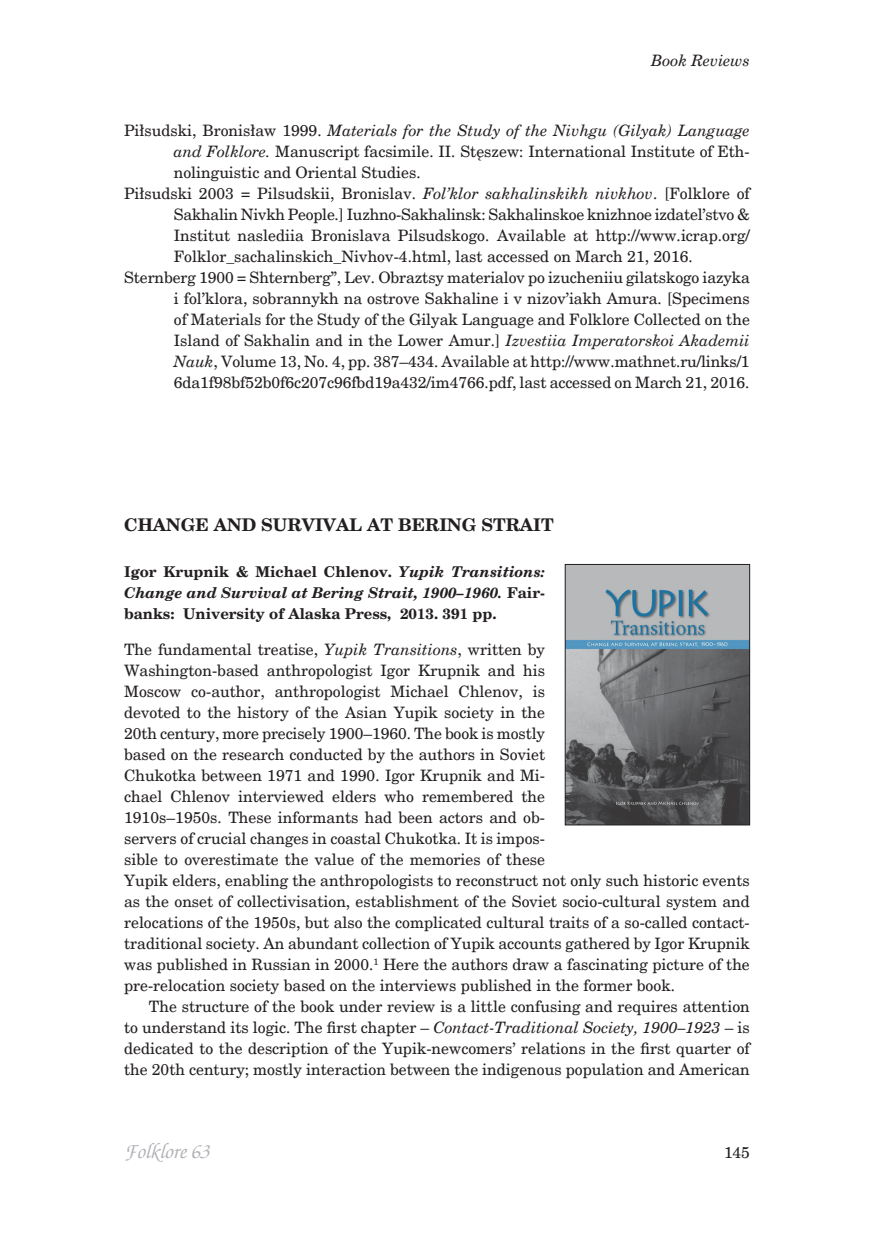
<style>
.page{position:relative;width:874px;height:1241px;background:#fff}
.page>*{position:absolute;margin:0;border:0;box-sizing:border-box;transform-origin:0 0}
.t1{font:italic 500 21px "Zapf Chancery";color:#b2b3b7}
.Heading_2{font:700 17.5px "New Century Schlbk";color:#231f20}
.UudisFirst{font:15.75px/21px "New Century Schlbk";color:#231f20}
.Kirjandus{font:15.75px/21px "New Century Schlbk";color:#231f20;text-align:justify}
.uudis{font:15.75px/21px "New Century Schlbk";color:#231f20;text-align:justify}
.t2{font:italic 15.75px "New Century Schlbk";color:#231f20}
.UudisFirstBold{font:700 14.88px/21px "New Century Schlbk";color:#231f20;text-align:justify}
.s1{font-style:italic}
</style>
<div class="page">
<img style="left:566px;top:566px;width:181px;height:257px">
<div style="left:564px;top:564px;width:185px;height:261px;border:1px solid #231f20"></div>
<p class="t2" style="left:651px;top:51px;width:100px">Book Reviews</p>
<p class="Kirjandus" style="left:174px;top:120px;width:577px;text-indent:-50px">Piłsudski, Bronisław 1999. <span class="s1">Materials for the Study of the Nivhgu (Gilyak) Language and Folklore.</span> Manuscript facsimile. II. Stęszew: International Institute of Eth&shy;nolinguistic and Oriental Studies.</p>
<p class="Kirjandus" style="left:174px;top:183px;width:577px;text-indent:-50px">Piłsudski 2003 = Pilsudskii, Bronislav. <span class="s1">Fol’klor sakhalinskikh nivkhov</span>. [Folklore of Sakhalin Nivkh People.] Iuzhno-Sakhalinsk: Sakhalinskoe knizhnoe izdatel’stvo &amp; Institut naslediia Bronislava Pilsudskogo. Available at http://www.icrap.org/ Folklor_sachalinskich_Nivhov-4.html, last accessed on March 21, 2016.</p>
<p class="Kirjandus" style="left:174px;top:267px;width:577px;text-indent:-50px">Sternberg 1900 = Shternberg”, Lev. Obraztsy materialov po izucheniiu gilatskogo iazyka i fol’klora, sobrannykh na ostrove Sakhaline i v nizov’iakh Amura. [Specimens of Materials for the Study of the Gilyak Language and Folklore Collected on the Island of Sakhalin and in the Lower Amur.] <span class="s1">Izvestiia Imperatorskoi Akademii Nauk</span>, Volume 13, No. 4, pp. 387–434. Available at http://www.mathnet.ru/links/1<br>6da1f98bf52b0f6c207c96fbd19a432/im4766.pdf, last accessed on March 21, 2016.</p>
<p class="Heading_2" style="left:124px;top:513px;width:431px">CHANGE AND SURVIVAL AT BERING STRAIT</p>
<p class="UudisFirstBold" style="left:124px;top:561px;width:422px">Igor Krupnik &amp; Michael Chlenov. <span class="s1">Yupik Transitions:<br>Change and Survival at Bering Strait, 1900–1960.</span> Fair&shy;banks: University of Alaska Press, 2013. 391 pp.</p>
<p class="UudisFirst" style="left:124px;top:638px;width:627px">The fundamental treatise, <span class="s1">Yupik Transitions</span>, written by<br>Washington-based anthropologist Igor Krupnik and his<br>Moscow co-author, anthropologist Michael Chlenov, is<br>devoted to the history of the Asian Yupik society in the<br>20th century, more precisely 1900–1960. The book is mostly<br>based on the research conducted by the authors in Soviet<br>Chukotka between 1971 and 1990. Igor Krupnik and Mi-<br>chael Chlenov interviewed elders who remembered the<br>1910s–1950s. These informants had been actors and ob-<br>servers of crucial changes in coastal Chukotka. It is impos-<br>sible to overestimate the value of the memories of these<br>Yupik elders, enabling the anthropologists to reconstruct not only such historic events as the onset of collectivisation, establishment of the Soviet socio-cultural system and relocations of the 1950s, but also the complicated cultural traits of a so-called contact&shy;traditional society. An abundant collection of Yupik accounts gathered by Igor Krupnik was published in Russian in 2000.<sup>1</sup> Here the authors draw a fascinating picture of the pre-relocation society based on the interviews published in the former book.</p>
<p class="uudis" style="left:124px;top:995px;width:627px;text-indent:25px">The structure of the book under review is a little confusing and requires attention to understand its logic. The first chapter – <span class="s1">Contact-Traditional Society, 1900–1923</span> – is dedicated to the description of the Yupik-newcomers’ relations in the first quarter of the 20th century; mostly interaction between the indigenous population and American</p>
<p class="t1" style="left:124px;top:1137px;width:86px">Folklore 63</p>
<p class="UudisFirst" style="left:723px;top:1141px;width:27px">145</p>
</div>
